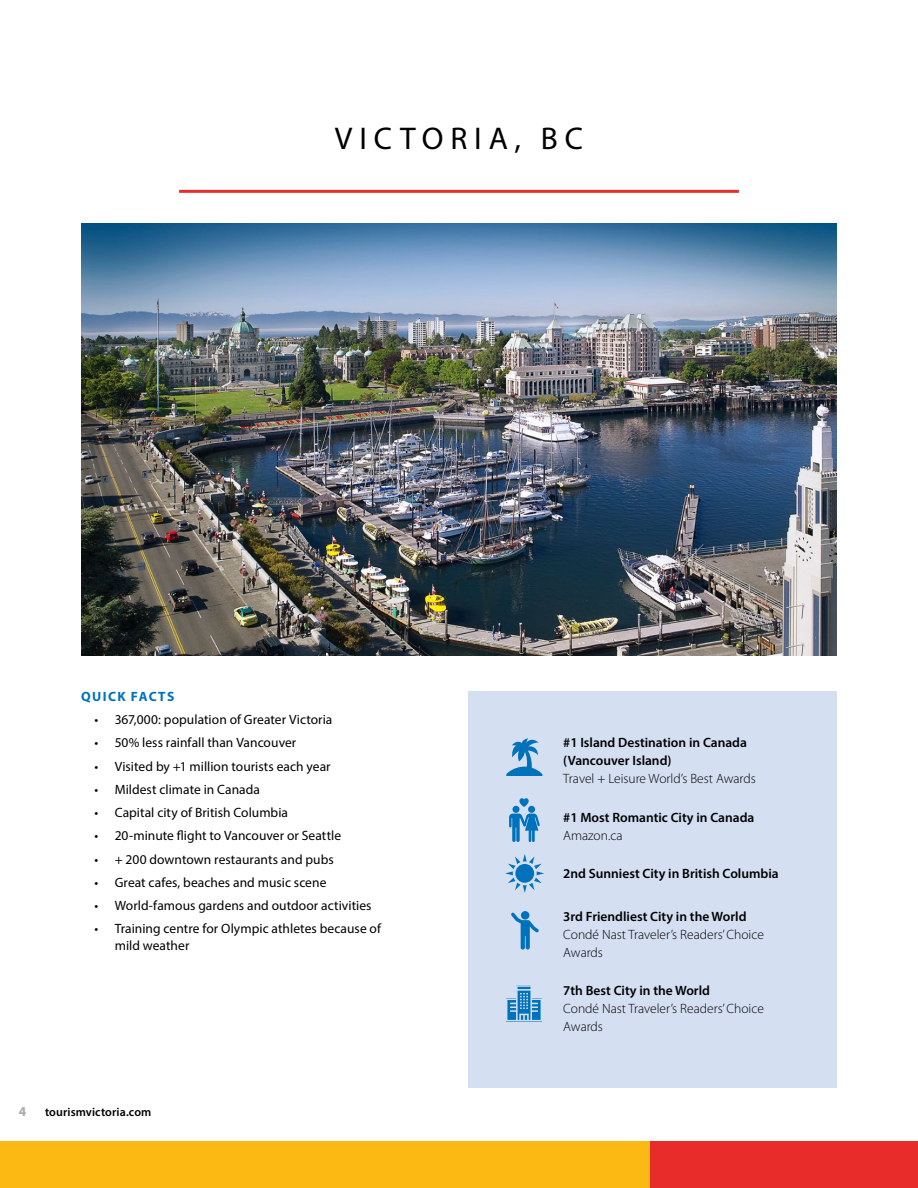
<style>
.page{position:relative;width:918px;height:1188px;background:#fff}
.page>*{position:absolute;margin:0;border:0;box-sizing:border-box;transform-origin:0 0}
.t1{font:31.5px "Myriad Pro";letter-spacing:.22em;color:#000}
.t2{font:13.5px/16.5px "Myriad Pro";letter-spacing:.005em;color:#000}
.t3{font:600 13.5px/18px "Myriad Pro";color:#000}
.t4{font:300 13.5px/18px "Myriad Pro";color:#000}
.t5{font:700 13.5px "Myriad Pro";letter-spacing:.105em;color:#0072bc}
.t6{font:700 13.5px "Myriad Pro";color:#a7a9ac}
.t7{font:600 12px "Myriad Pro";letter-spacing:.01em;color:#000}
</style>
<div class="page">
<div style="left:469px;top:691px;width:368px;height:397px;background:#d4dff2"></div>
<hr style="left:179px;top:190px;width:560px;height:3px;background:#e72e2c">
<img style="left:81px;top:223px;width:756px;height:432px">
<svg style="left:506px;top:738px;width:37px;height:38px"></svg>
<div style="left:528px;top:806px;width:7px;height:7px;background:#0072bc;border-radius:50%"></div>
<div style="left:512px;top:806px;width:8px;height:7px;background:#0072bc;border-radius:50%"></div>
<svg style="left:509px;top:814px;width:31px;height:28px"></svg>
<svg style="left:519px;top:798px;width:10px;height:9px"></svg>
<svg style="left:505px;top:854px;width:39px;height:39px"></svg>
<div style="left:515px;top:864px;width:19px;height:19px;background:#0072bc;border-radius:50%"></div>
<svg style="left:511px;top:912px;width:28px;height:38px"></svg>
<svg style="left:506px;top:985px;width:36px;height:35px"></svg>
<div style="left:0;top:1142px;width:668px;height:46px;background:#fdb913"></div>
<div style="left:650px;top:1142px;width:268px;height:46px;background:#e82c2a"></div>
<h1 class="t1" style="left:335px;top:119px;width:250px">VICTORIA, BC</h1>
<p class="t5" style="left:81px;top:688px;width:95px">QUICK FACTS</p>
<p class="t2" style="left:94px;top:711px;width:239px">• 367,000: population of Greater Victoria</p>
<p class="t2" style="left:94px;top:734px;width:203px">• 50% less rainfall than Vancouver</p>
<p class="t2" style="left:94px;top:758px;width:238px">• Visited by +1 million tourists each year</p>
<p class="t2" style="left:94px;top:781px;width:167px">• Mildest climate in Canada</p>
<p class="t2" style="left:94px;top:804px;width:195px">• Capital city of British Columbia</p>
<p class="t2" style="left:94px;top:827px;width:248px">• 20-minute flight to Vancouver or Seattle</p>
<p class="t2" style="left:94px;top:851px;width:241px">• + 200 downtown restaurants and pubs</p>
<p class="t2" style="left:94px;top:874px;width:234px">• Great cafes, beaches and music scene</p>
<p class="t2" style="left:94px;top:897px;width:279px">• World-famous gardens and outdoor activities</p>
<p class="t2" style="left:115px;top:920px;width:268px;text-indent:-20px">• Training centre for Olympic athletes because of mild weather</p>
<p class="t6" style="left:19px;top:1103px;width:9px">4</p>
<p class="t7" style="left:45px;top:1105px;width:108px">tourismvictoria.com</p>
<p class="t3" style="left:563px;top:733px;width:185px">#1 Island Destination in Canada (Vancouver Island)</p>
<p class="t4" style="left:563px;top:770px;width:194px">Travel + Leisure World’s Best Awards</p>
<p class="t3" style="left:563px;top:808px;width:193px">#1 Most Romantic City in Canada</p>
<p class="t4" style="left:563px;top:826px;width:61px">Amazon.ca</p>
<p class="t3" style="left:563px;top:864px;width:217px">2nd Sunniest City in British Columbia</p>
<p class="t3" style="left:563px;top:907px;width:185px">3rd Friendliest City in the World</p>
<p class="t4" style="left:563px;top:925px;width:202px">Condé Nast Traveler’s Readers’ Choice<br>Awards</p>
<p class="t3" style="left:563px;top:981px;width:148px">7th Best City in the World</p>
<p class="t4" style="left:563px;top:1000px;width:202px">Condé Nast Traveler’s Readers’ Choice<br>Awards</p>
</div>
